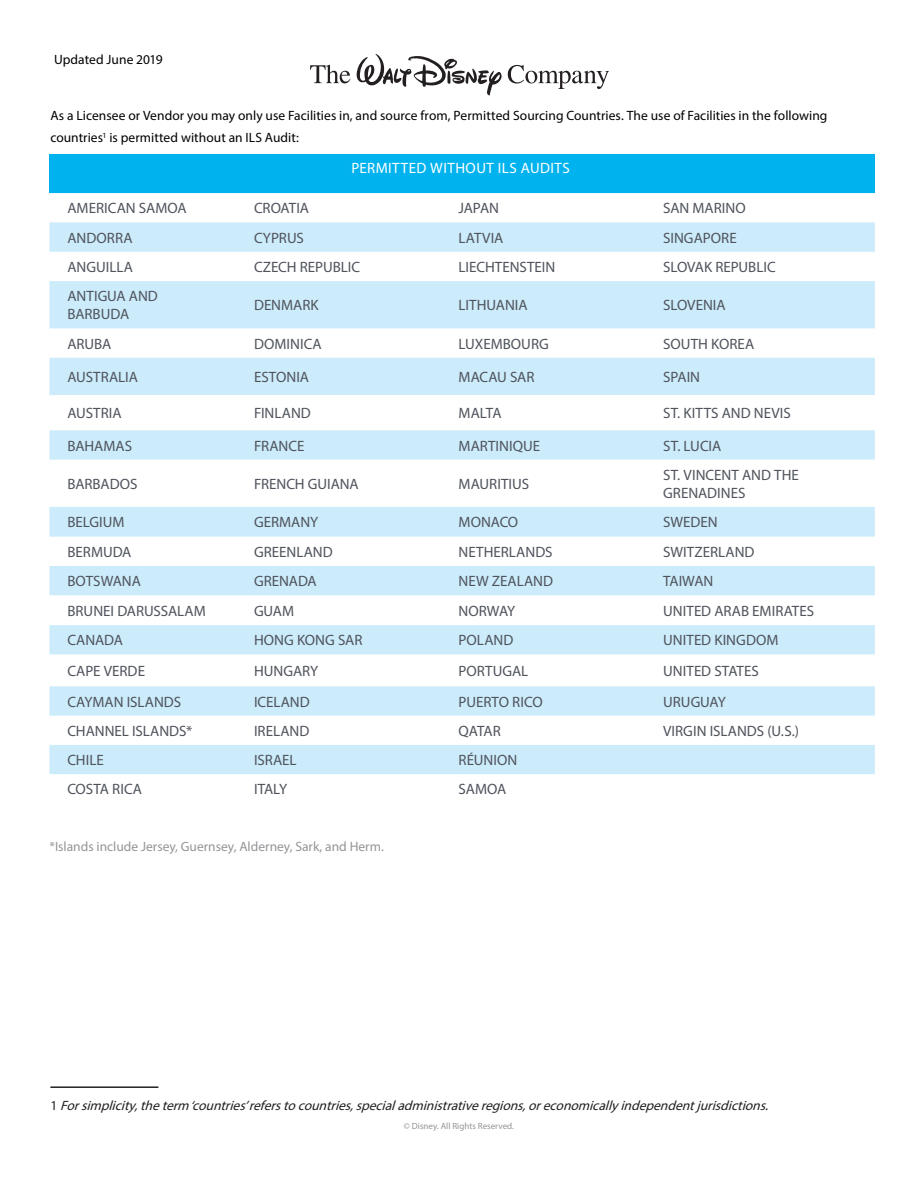
<style>
.page{position:relative;width:918px;height:1188px;background:#fff}
.page>*{position:absolute;margin:0;border:0;box-sizing:border-box;transform-origin:0 0}
.BC___Table{font:15px/18px "Myriad Pro";color:#4f535c}
.BC___Table-2{font:15px "Myriad Pro";letter-spacing:.03em;color:#fff}
.Description_Text{font:13.5px/22.5px "Myriad Pro";letter-spacing:.005em;color:#000}
.t1{font:italic 13.5px "Myriad Pro";color:#231f20}
.t2{font:13.5px "Myriad Pro";color:#939598}
.t3{font:9px "Myriad Pro";color:#939598}
.s1{font-style:normal}
</style>
<div class="page">
<svg style="left:508px;top:65px;width:101px;height:24px"></svg>
<svg style="left:310px;top:65px;width:40px;height:18px"></svg>
<svg style="left:356px;top:54px;width:146px;height:42px"></svg>
<svg style="left:49px;top:222px;width:826px;height:552px;fill:#ccecfb"></svg>
<hr style="left:50px;top:1086px;width:108px;height:2px;background:#231f20">
<div style="left:49px;top:155px;width:826px;height:38px;background:#00b3ef"></div>
<p class="Description_Text" style="left:54px;top:48px;width:110px">Updated June 2019</p>
<p class="Description_Text" style="left:50px;top:104px;width:779px">As a Licensee or Vendor you may only use Facilities in, and source from, Permitted Sourcing Countries. The use of Facilities in the following countries<sup>1</sup> is permitted without an ILS Audit:</p>
<p class="BC___Table-2" style="left:351px;top:159px;width:220px">PERMITTED WITHOUT ILS AUDITS</p>
<p class="BC___Table" style="left:67px;top:199px;width:121px">AMERICAN SAMOA</p>
<p class="BC___Table" style="left:254px;top:199px;width:57px">CROATIA</p>
<p class="BC___Table" style="left:459px;top:199px;width:42px">JAPAN</p>
<p class="BC___Table" style="left:663px;top:199px;width:84px">SAN MARINO</p>
<p class="BC___Table" style="left:67px;top:228px;width:67px">ANDORRA</p>
<p class="BC___Table" style="left:254px;top:228px;width:51px">CYPRUS</p>
<p class="BC___Table" style="left:459px;top:228px;width:46px">LATVIA</p>
<p class="BC___Table" style="left:663px;top:228px;width:75px">SINGAPORE</p>
<p class="BC___Table" style="left:67px;top:258px;width:67px">ANGUILLA</p>
<p class="BC___Table" style="left:254px;top:258px;width:108px">CZECH REPUBLIC</p>
<p class="BC___Table" style="left:459px;top:258px;width:98px">LIECHTENSTEIN</p>
<p class="BC___Table" style="left:663px;top:258px;width:114px">SLOVAK REPUBLIC</p>
<p class="BC___Table" style="left:67px;top:287px;width:92px">ANTIGUA AND<br>BARBUDA</p>
<p class="BC___Table" style="left:254px;top:296px;width:66px">DENMARK</p>
<p class="BC___Table" style="left:459px;top:296px;width:70px">LITHUANIA</p>
<p class="BC___Table" style="left:663px;top:296px;width:64px">SLOVENIA</p>
<p class="BC___Table" style="left:67px;top:335px;width:46px">ARUBA</p>
<p class="BC___Table" style="left:254px;top:334px;width:69px">DOMINICA</p>
<p class="BC___Table" style="left:459px;top:334px;width:92px">LUXEMBOURG</p>
<p class="BC___Table" style="left:663px;top:334px;width:93px">SOUTH KOREA</p>
<p class="BC___Table" style="left:67px;top:368px;width:72px">AUSTRALIA</p>
<p class="BC___Table" style="left:254px;top:368px;width:57px">ESTONIA</p>
<p class="BC___Table" style="left:459px;top:368px;width:77px">MACAU SAR</p>
<p class="BC___Table" style="left:663px;top:368px;width:38px">SPAIN</p>
<p class="BC___Table" style="left:67px;top:404px;width:56px">AUSTRIA</p>
<p class="BC___Table" style="left:254px;top:404px;width:58px">FINLAND</p>
<p class="BC___Table" style="left:459px;top:404px;width:44px">MALTA</p>
<p class="BC___Table" style="left:663px;top:404px;width:129px">ST. KITTS AND NEVIS</p>
<p class="BC___Table" style="left:67px;top:436px;width:66px">BAHAMAS</p>
<p class="BC___Table" style="left:254px;top:436px;width:52px">FRANCE</p>
<p class="BC___Table" style="left:459px;top:436px;width:83px">MARTINIQUE</p>
<p class="BC___Table" style="left:663px;top:436px;width:60px">ST. LUCIA</p>
<p class="BC___Table" style="left:67px;top:475px;width:71px">BARBADOS</p>
<p class="BC___Table" style="left:254px;top:475px;width:106px">FRENCH GUIANA</p>
<p class="BC___Table" style="left:459px;top:475px;width:72px">MAURITIUS</p>
<p class="BC___Table" style="left:663px;top:466px;width:137px">ST. VINCENT AND THE<br>GRENADINES</p>
<p class="BC___Table" style="left:67px;top:513px;width:59px">BELGIUM</p>
<p class="BC___Table" style="left:254px;top:513px;width:66px">GERMANY</p>
<p class="BC___Table" style="left:459px;top:513px;width:61px">MONACO</p>
<p class="BC___Table" style="left:663px;top:513px;width:56px">SWEDEN</p>
<p class="BC___Table" style="left:67px;top:543px;width:66px">BERMUDA</p>
<p class="BC___Table" style="left:254px;top:543px;width:80px">GREENLAND</p>
<p class="BC___Table" style="left:459px;top:543px;width:95px">NETHERLANDS</p>
<p class="BC___Table" style="left:663px;top:543px;width:93px">SWITZERLAND</p>
<p class="BC___Table" style="left:67px;top:572px;width:75px">BOTSWANA</p>
<p class="BC___Table" style="left:254px;top:572px;width:64px">GRENADA</p>
<p class="BC___Table" style="left:459px;top:572px;width:96px">NEW ZEALAND</p>
<p class="BC___Table" style="left:663px;top:572px;width:52px">TAIWAN</p>
<p class="BC___Table" style="left:67px;top:602px;width:140px">BRUNEI DARUSSALAM</p>
<p class="BC___Table" style="left:254px;top:602px;width:42px">GUAM</p>
<p class="BC___Table" style="left:459px;top:602px;width:58px">NORWAY</p>
<p class="BC___Table" style="left:663px;top:602px;width:153px">UNITED ARAB EMIRATES</p>
<p class="BC___Table" style="left:67px;top:631px;width:57px">CANADA</p>
<p class="BC___Table" style="left:254px;top:631px;width:110px">HONG KONG SAR</p>
<p class="BC___Table" style="left:459px;top:631px;width:56px">POLAND</p>
<p class="BC___Table" style="left:663px;top:631px;width:117px">UNITED KINGDOM</p>
<p class="BC___Table" style="left:67px;top:662px;width:79px">CAPE VERDE</p>
<p class="BC___Table" style="left:254px;top:662px;width:66px">HUNGARY</p>
<p class="BC___Table" style="left:459px;top:662px;width:71px">PORTUGAL</p>
<p class="BC___Table" style="left:663px;top:662px;width:97px">UNITED STATES</p>
<p class="BC___Table" style="left:67px;top:692px;width:115px">CAYMAN ISLANDS</p>
<p class="BC___Table" style="left:254px;top:692px;width:57px">ICELAND</p>
<p class="BC___Table" style="left:459px;top:692px;width:86px">PUERTO RICO</p>
<p class="BC___Table" style="left:663px;top:692px;width:64px">URUGUAY</p>
<p class="BC___Table" style="left:67px;top:722px;width:126px">CHANNEL ISLANDS*</p>
<p class="BC___Table" style="left:254px;top:722px;width:57px">IRELAND</p>
<p class="BC___Table" style="left:459px;top:722px;width:44px">QATAR</p>
<p class="BC___Table" style="left:663px;top:722px;width:137px">VIRGIN ISLANDS (U.S.)</p>
<p class="BC___Table" style="left:67px;top:751px;width:38px">CHILE</p>
<p class="BC___Table" style="left:254px;top:751px;width:44px">ISRAEL</p>
<p class="BC___Table" style="left:459px;top:751px;width:60px">RÉUNION</p>
<p class="BC___Table" style="left:67px;top:780px;width:76px">COSTA RICA</p>
<p class="BC___Table" style="left:254px;top:780px;width:35px">ITALY</p>
<p class="BC___Table" style="left:459px;top:780px;width:49px">SAMOA</p>
<p class="t2" style="left:49px;top:838px;width:336px">*Islands include Jersey, Guernsey, Alderney, Sark, and Herm.</p>
<p class="t1" style="left:50px;top:1097px;width:724px"><span class="s1">1</span> Forsimplicity,theterm ‘countries’referstocountries,specialadministrativeregions,oreconomicallyindependentjurisdictions.</p>
<p class="t3" style="left:404px;top:1121px;width:112px">© Disney. All Rights Reserved.</p>
</div>
